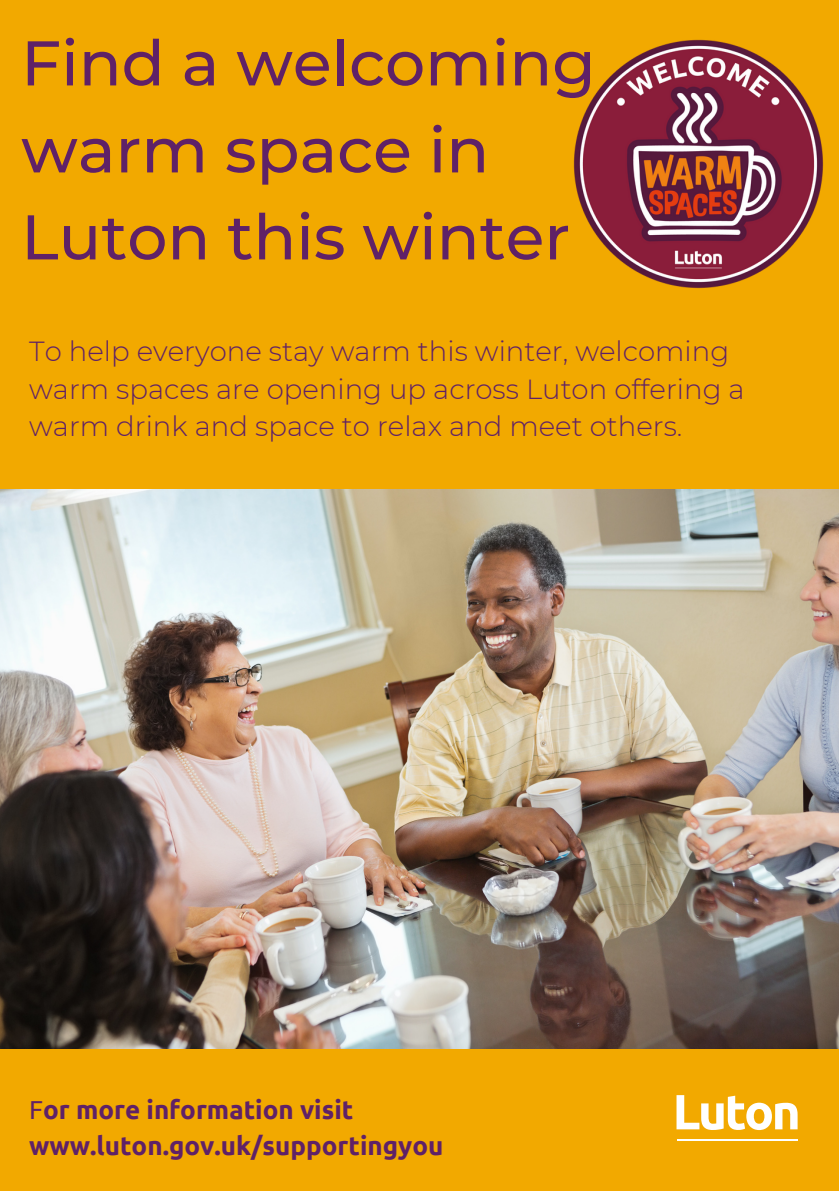
<style>
.page{position:relative;width:839px;height:1191px;background:#fff}
.page>*{position:absolute;margin:0;border:0;box-sizing:border-box;transform-origin:0 0}
.t1{font:500 63px/87px "Montserrat";color:#5f2167}
.t2{font:300 27.6px/37.6px "Montserrat";color:#5f2167}
.t3{font:700 26px/36px "Ubuntu";color:#5f2167}
.s1{font-weight:400}
</style>
<div class="page">
<div style="left:0;top:0;width:838px;height:1191px;background:#f2a900"></div>
<svg style="left:676px;top:1095px;width:121px;height:35px"></svg>
<hr style="left:676px;top:1139px;width:121px;height:1px;background:#fff">
<img style="left:0;top:489px;width:838px;height:560px">
<img style="left:574px;top:39px;width:249px;height:249px">
<h1 class="t1" style="left:21px;top:19px;width:576px">Find a welcoming warm space in<br>Luton this winter</h1>
<p class="t2" style="left:29px;top:333px;width:717px">To help everyone stay warm this winter, welcoming warm spaces are opening up across Luton offering a warm drink and space to relax and meet others.</p>
<p class="t3" style="left:29px;top:1091px;width:416px"><span class="s1">F</span>or more information visit www.luton.gov.uk/supportingyou</p>
</div>
